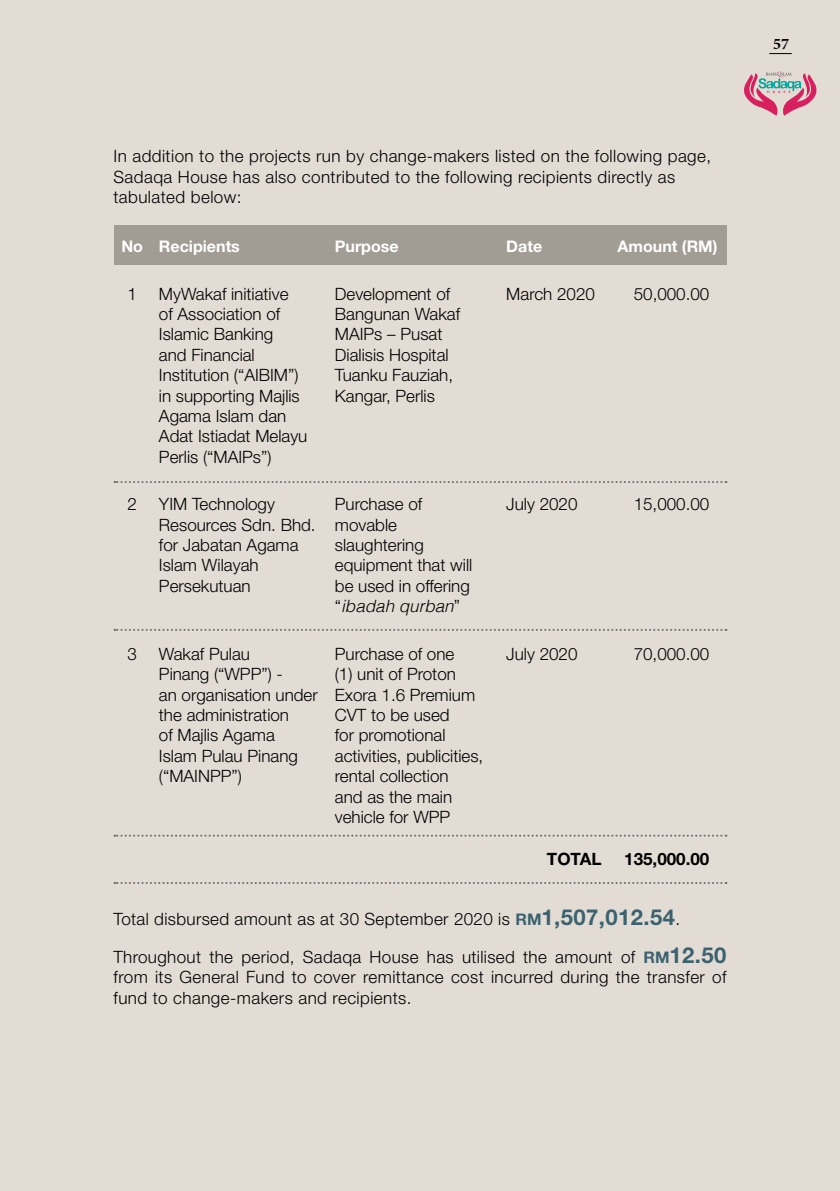
<style>
.page{position:relative;width:840px;height:1191px;background:#fff}
.page>*{position:absolute;margin:0;border:0;box-sizing:border-box;transform-origin:0 0}
.t1{font:300 17px/20.4px "Helvetica Neue";color:#000}
.t2{font:300 17px/20.4px "Helvetica Neue";letter-spacing:.025em;color:#000}
.t3{font:300 17px "Helvetica Neue";letter-spacing:.02em;color:#000}
.t4{font:700 17px "Helvetica Neue";color:#000}
.t5{font:italic 300 17px "Helvetica";color:#000}
.t6{font:700 16px "Helvetica Neue";color:#fff}
.t7{font:700 16px "Minion Pro";color:#000}
.s1{font-family:"Helvetica Neue";font-style:normal}
.s2{font-weight:700;font-size:16px;color:#3b626e}
.s3{font-weight:700;font-size:22px;color:#3b626e}
</style>
<div class="page">
<div style="left:0;top:0;width:839px;height:1191px;background:#e2dcd4"></div>
<div style="left:113px;top:225px;width:613px;height:40px;background:#a29d94"></div>
<svg style="left:114px;top:481px;width:612px;height:2px"></svg>
<svg style="left:114px;top:629px;width:612px;height:2px"></svg>
<svg style="left:114px;top:834px;width:612px;height:2px"></svg>
<svg style="left:114px;top:882px;width:612px;height:2px"></svg>
<svg style="left:769px;top:53px;width:22px;height:1px"></svg>
<svg style="left:744px;top:71px;width:73px;height:45px"></svg>
<p class="t2" style="left:113px;top:146px;width:599px">In addition to the projects run by change-makers listed on the following page,<br>Sadaqa House has also contributed to the following recipients directly as tabulated below:</p>
<p class="t6" style="left:121px;top:236px;width:120px">No Recipients</p>
<p class="t6" style="left:335px;top:236px;width:65px">Purpose</p>
<p class="t6" style="left:506px;top:236px;width:37px">Date</p>
<p class="t6" style="left:617px;top:236px;width:101px">Amount (RM)</p>
<p class="t1" style="left:127px;top:283px;width:11px">1</p>
<p class="t1" style="left:159px;top:283px;width:150px">MyWakaf initiative<br>of Association of<br>Islamic Banking<br>and Financial<br>Institution (“AIBIM”) in supporting Majlis<br>Agama Islam dan<br>Adat Istiadat Melayu<br>Perlis (“MAIPs”)</p>
<p class="t1" style="left:335px;top:283px;width:127px">Development of<br>Bangunan Wakaf<br>MAIPs – Pusat<br>Dialisis Hospital<br>Tuanku Fauziah,<br>Kangar, Perlis</p>
<p class="t1" style="left:506px;top:283px;width:90px">March 2020</p>
<p class="t1" style="left:633px;top:283px;width:77px">50,000.00</p>
<p class="t1" style="left:127px;top:493px;width:11px">2</p>
<p class="t1" style="left:159px;top:493px;width:158px">YIM Technology<br>Resources Sdn. Bhd. for Jabatan Agama<br>Islam Wilayah<br>Persekutuan</p>
<p class="t1" style="left:335px;top:493px;width:139px">Purchase of movable slaughtering equipment that will be used in offering</p>
<p class="t5" style="left:335px;top:592px;width:127px"><span class="s1">“</span>ibadah qurban<span class="s1">”</span></p>
<p class="t1" style="left:506px;top:493px;width:73px">July 2020</p>
<p class="t1" style="left:633px;top:493px;width:77px">15,000.00</p>
<p class="t1" style="left:127px;top:643px;width:11px">3</p>
<p class="t1" style="left:159px;top:643px;width:160px">Wakaf Pulau<br>Pinang (“WPP”) -<br>an organisation under the administration<br>of Majlis Agama<br>Islam Pulau Pinang (“MAINPP”)</p>
<p class="t1" style="left:335px;top:643px;width:150px">Purchase of one<br>(1) unit of Proton<br>Exora 1.6 Premium<br>CVT to be used<br>for promotional activities, publicities, rental collection<br>and as the main vehicle for WPP</p>
<p class="t1" style="left:506px;top:643px;width:73px">July 2020</p>
<p class="t1" style="left:633px;top:643px;width:77px">70,000.00</p>
<p class="t4" style="left:546px;top:848px;width:54px">TOTAL</p>
<p class="t4" style="left:624px;top:848px;width:87px">135,000.00</p>
<p class="t3" style="left:113px;top:908px;width:568px">Total disbursed amount as at 30 September 2020 is <span class="s2">RM</span><span class="s3">1,507,012.54</span>.</p>
<p class="t1" style="left:113px;top:946px;width:614px;text-align:justify">Throughout the period, Sadaqa House has utilised the amount of <span class="s2">RM</span><span class="s3">12.50 </span>from its General Fund to cover remittance cost incurred during the transfer of fund to change-makers and recipients.</p>
<p class="t7" style="left:772px;top:33px;width:17px">57</p>
</div>
